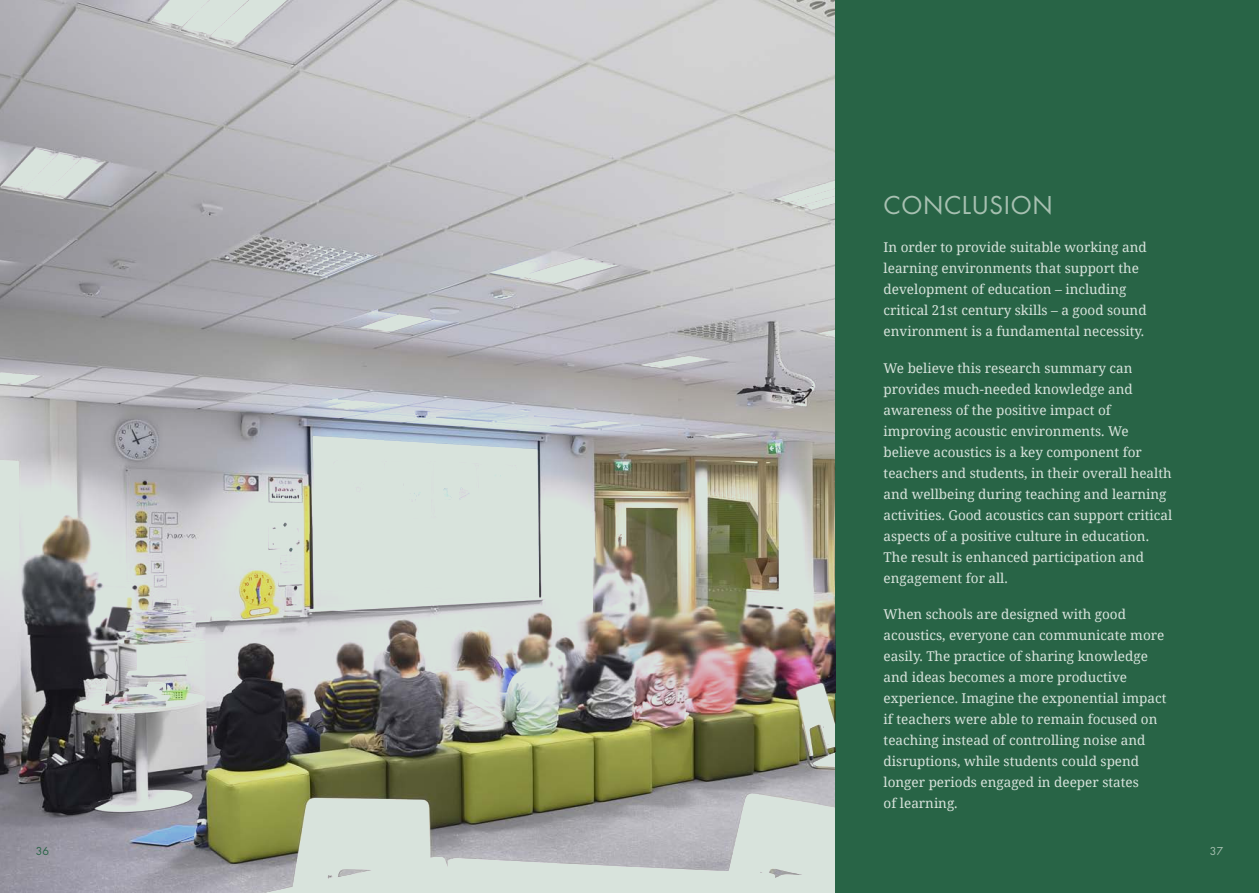
<style>
.page{position:relative;width:1259px;height:893px;background:#fff}
.page>*{position:absolute;margin:0;border:0;box-sizing:border-box;transform-origin:0 0}
.Main_Headline{font:27px "Futura Boo";letter-spacing:.025em;color:#a7c0b1}
.Bodycopy{font:13.5px/21px "Noto Serif";color:#d8e3dc}
.t1{font:12px "Futura Boo";color:#286446}
.t2{font:12px "Futura Boo";color:#a7c0b1}
</style>
<div class="page">
<div style="left:836px;top:0;width:423px;height:893px;background:#286446"></div>
<img style="left:0;top:0;width:836px;height:893px">
<p class="Main_Headline" style="left:883px;top:189px;width:171px">CONCLUSION</p>
<p class="Bodycopy" style="left:883px;top:236px;width:264px">In order to provide suitable working and learning environments that support the development of education – including critical 21st century skills – a good sound environment is a fundamental necessity.</p>
<p class="Bodycopy" style="left:883px;top:357px;width:290px">We believe this research summary can provides much-needed knowledge and awareness of the positive impact of improving acoustic environments. We believe acoustics is a key component for teachers and students, in their overall health and wellbeing during teaching and learning activities. Good acoustics can support critical aspects of a positive culture in education.<br>The result is enhanced participation and engagement for all.</p>
<p class="Bodycopy" style="left:883px;top:603px;width:284px">When schools are designed with good acoustics, everyone can communicate more easily. The practice of sharing knowledge and ideas becomes a more productive experience. Imagine the exponential impact if teachers were able to remain focused on teaching instead of controlling noise and disruptions, while students could spend longer periods engaged in deeper states<br>of learning.</p>
<p class="t1" style="left:36px;top:844px;width:15px">36</p>
<p class="t2" style="left:1209px;top:844px;width:15px">37</p>
</div>
